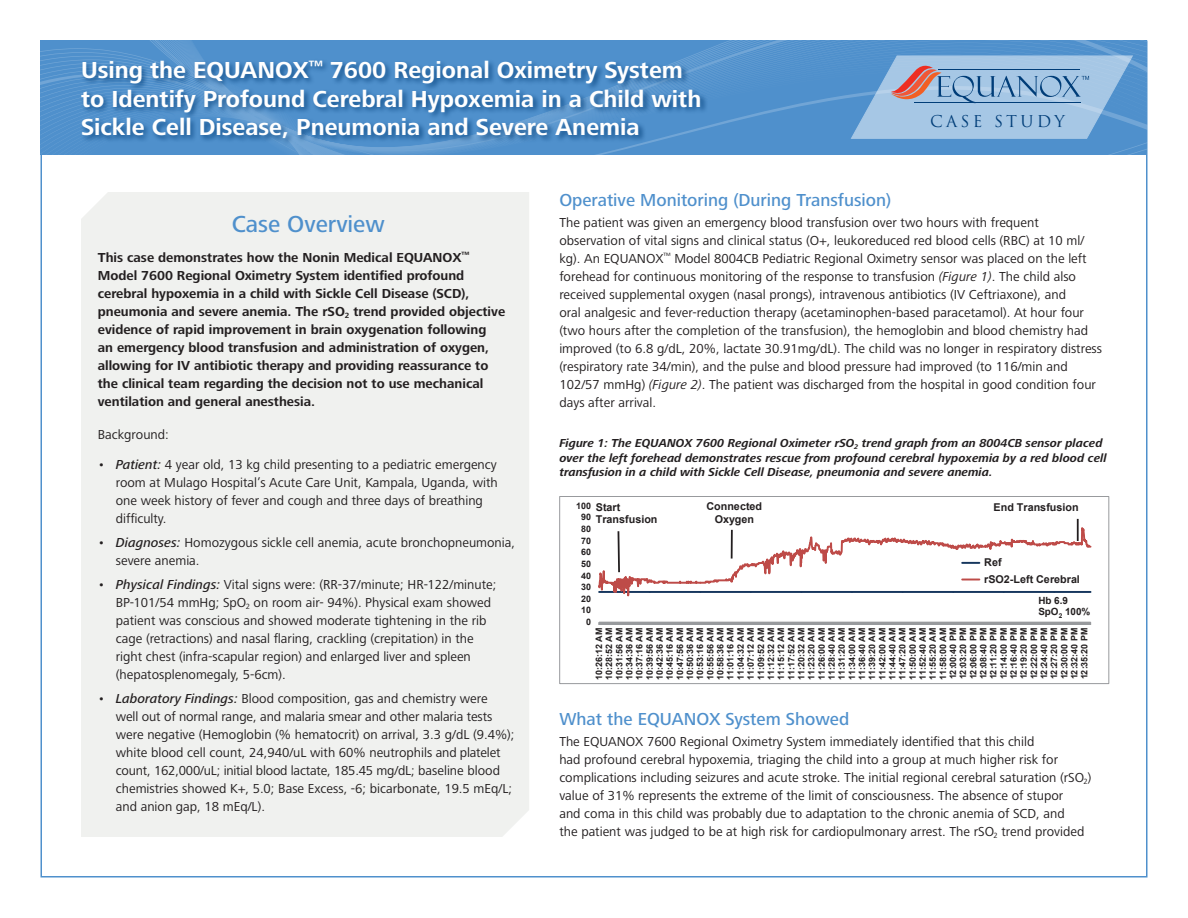
<style>
.page{position:relative;width:1188px;height:918px;background:#fff}
.page>*{position:absolute;margin:0;border:0;box-sizing:border-box;transform-origin:0 0}
.Headline{font:700 24px/28.5px "Frutiger Next LT";color:#fff}
.t1{font:500 24px "Frutiger Next LT";color:#4f90cc}
.Body-Subhead{font:500 18px "Frutiger Next LT";color:#4f90cc}
.t2{font:15.9px "Trajan Pro";letter-spacing:.2em;color:#003d78}
.Body{font:13.5px/18px "Frutiger Next LT";color:#231f20}
.Bullet{font:13.5px/18px "Frutiger Next LT";color:#231f20}
.Body-2{font:700 13.5px/18px "Frutiger Next LT";color:#231f20}
.Figure{font:italic 700 12px/14.4px "Frutiger Next LT";color:#231f20}
.t3{font:700 10.8px/12.5px "Arial";color:#231f20}
.t4{font:700 9.9px/11.2px "Arial";color:#231f20}
.t5{font:700 9px/10.1px "Arial";color:#231f20;text-align:justify}
.s1{font-weight:500;font-style:italic}
.s2{font-style:italic}
</style>
<div class="page">
<svg style="left:40px;top:40px;width:1108px;height:115px;background:#679dd0"></svg>
<div style="left:80px;top:58px;width:628px;height:88px;background:#003d78;opacity:.75"></div>
<div style="left:81px;top:192px;width:448px;height:645px;background:#f0f1ef"></div>
<div style="left:559px;top:496px;width:550px;height:188px;border:1px solid #989a9d"></div>
<svg style="left:599px;top:497px;width:492px;height:128px"></svg>
<hr style="left:1077px;top:519px;width:2px;height:22px;background:#231f20">
<p class="Headline" style="left:81px;top:56px;width:622px">Using the EQUANOX<sup>™</sup> 7600 Regional Oximetry System to Identify Profound Cerebral Hypoxemia in a Child with<br>Sickle Cell Disease, Pneumonia and Severe Anemia</p>
<p class="t2" style="left:930px;top:111px;width:136px">CASE STUDY</p>
<p class="t1" style="left:232px;top:211px;width:154px">Case Overview</p>
<p class="Body-2" style="left:98px;top:248px;width:409px">This case demonstrates how the Nonin Medical EQUANOX<sup>™ </sup>Model 7600 Regional Oximetry System identified profound cerebral hypoxemia in a child with Sickle Cell Disease (SCD), pneumonia and severe anemia. The rSO<sub>2</sub> trend provided objective evidence of rapid improvement in brain oxygenation following<br>an emergency blood transfusion and administration of oxygen, allowing for IV antibiotic therapy and providing reassurance to the clinical team regarding the decision not to use mechanical ventilation and general anesthesia.</p>
<p class="Body" style="left:98px;top:425px;width:73px">Background:</p>
<p class="Bullet" style="left:116px;top:455px;width:384px;text-indent:-18px">• <span class="s1">Patient:</span> 4 year old, 13 kg child presenting to a pediatric emergency room at Mulago Hospital’s Acute Care Unit, Kampala, Uganda, with one week history of fever and cough and three days of breathing difficulty.</p>
<p class="Bullet" style="left:116px;top:533px;width:401px;text-indent:-18px">• <span class="s1">Diagnoses:</span> Homozygous sickle cell anemia, acute bronchopneumonia, severe anemia.</p>
<p class="Bullet" style="left:116px;top:575px;width:382px;text-indent:-18px">• <span class="s1">Physical Findings:</span> Vital signs were: (RR-37/minute; HR-122/minute; BP-101/54 mmHg; SpO<sub>2</sub> on room air- 94%). Physical exam showed patient was conscious and showed moderate tightening in the rib cage (retractions) and nasal flaring, crackling (crepitation) in the right chest (infra-scapular region) and enlarged liver and spleen (hepatosplenomegaly, 5-6cm).</p>
<p class="Bullet" style="left:116px;top:689px;width:400px;text-indent:-18px">• <span class="s1">Laboratory Findings:</span> Blood composition, gas and chemistry were<br>well out of normal range, and malaria smear and other malaria tests were negative (Hemoglobin (% hematocrit) on arrival, 3.3 g/dL (9.4%); white blood cell count, 24,940/uL with 60% neutrophils and platelet count, 162,000/uL; initial blood lactate, 185.45 mg/dL; baseline blood chemistries showed K+, 5.0; Base Excess, -6; bicarbonate, 19.5 mEq/L; and anion gap, 18 mEq/L).</p>
<p class="Body-Subhead" style="left:559px;top:190px;width:333px">Operative Monitoring (During Transfusion)</p>
<p class="Body" style="left:559px;top:213px;width:544px">The patient was given an emergency blood transfusion over two hours with frequent observation of vital signs and clinical status (O+, leukoreduced red blood cells (RBC) at 10 ml/ kg). An EQUANOX<sup>™</sup> Model 8004CB Pediatric Regional Oximetry sensor was placed on the left forehead for continuous monitoring of the response to transfusion <span class="s2">(Figure 1)</span>. The child also received supplemental oxygen (nasal prongs), intravenous antibiotics (IV Ceftriaxone), and<br>oral analgesic and fever-reduction therapy (acetaminophen-based paracetamol). At hour four (two hours after the completion of the transfusion), the hemoglobin and blood chemistry had improved (to 6.8 g/dL, 20%, lactate 30.91mg/dL). The child was no longer in respiratory distress (respiratory rate 34/min), and the pulse and blood pressure had improved (to 116/min and 102/57 mmHg) <span class="s2">(Figure 2)</span>. The patient was discharged from the hospital in good condition four days after arrival.</p>
<p class="Figure" style="left:559px;top:436px;width:549px">Figure 1: The EQUANOX 7600 Regional Oximeter rSO<sub>2</sub> trend graph from an 8004CB sensor placed over the left forehead demonstrates rescue from profound cerebral hypoxemia by a red blood cell transfusion in a child with Sickle Cell Disease, pneumonia and severe anemia.</p>
<p class="t5" style="left:576px;top:501px;width:16px">100</p>
<p class="t3" style="left:707px;top:501px;width:57px;text-align:center">Connected<br>Oxygen</p>
<p class="t3" style="left:596px;top:501px;width:63px">Start<br>Transfusion</p>
<p class="t3" style="left:994px;top:501px;width:87px">End Transfusion</p>
<p class="t5" style="left:581px;top:513px;width:11px">90</p>
<p class="t5" style="left:581px;top:524px;width:11px">80</p>
<p class="t5" style="left:581px;top:536px;width:11px">70</p>
<p class="t5" style="left:581px;top:547px;width:11px">60</p>
<p class="t5" style="left:581px;top:559px;width:11px">50</p>
<p class="t5" style="left:581px;top:571px;width:11px">40</p>
<p class="t5" style="left:581px;top:582px;width:11px">30</p>
<p class="t5" style="left:581px;top:594px;width:11px">20</p>
<p class="t5" style="left:581px;top:605px;width:11px">10</p>
<p class="t5" style="left:586px;top:617px;width:6px">0</p>
<p class="t3" style="left:984px;top:555px;width:97px;line-height:16.6px">Ref<br>rSO2-Left Cerebral</p>
<p class="t4" style="left:1038px;top:595px;width:53px">Hb 6.9<br>SpO<sub>2</sub> 100%</p>
<p class="t5" style="left:594px;top:680px;width:54px;rotate:-90deg">10:26:12 AM 10:28:52 AM 10:31:56 AM 10:34:36 AM 10:37:16 AM 10:39:56 AM 10:42:36 AM 10:45:16 AM 10:47:56 AM 10:50:36 AM 10:53:16 AM 10:55:56 AM 10:58:36 AM 11:01:16 AM 11:04:32 AM 11:07:12 AM 11:09:52 AM 11:12:32 AM 11:15:12 AM 11:17:52 AM 11:20:32 AM 11:23:20 AM 11:26:00 AM 11:28:40 AM 11:31:20 AM 11:34:00 AM 11:36:40 AM 11:39:20 AM 11:42:00 AM 11:44:40 AM 11:47:20 AM 11:50:00 AM 11:52:40 AM 11:55:20 AM 11:58:00 AM 12:00:40 PM 12:03:20 PM 12:06:00 PM 12:08:40 PM 12:11:20 PM 12:14:00 PM 12:16:40 PM 12:19:20 PM 12:22:00 PM 12:24:40 PM 12:27:20 PM 12:30:00 PM 12:32:40 PM 12:35:20 PM</p>
<p class="Body-Subhead" style="left:559px;top:709px;width:291px">What the EQUANOX System Showed</p>
<p class="Body" style="left:559px;top:732px;width:534px">The EQUANOX 7600 Regional Oximetry System immediately identified that this child<br>had profound cerebral hypoxemia, triaging the child into a group at much higher risk for complications including seizures and acute stroke. The initial regional cerebral saturation (rSO<sub>2</sub>) value of 31% represents the extreme of the limit of consciousness. The absence of stupor<br>and coma in this child was probably due to adaptation to the chronic anemia of SCD, and<br>the patient was judged to be at high risk for cardiopulmonary arrest. The rSO<sub>2</sub> trend provided</p>
</div>
